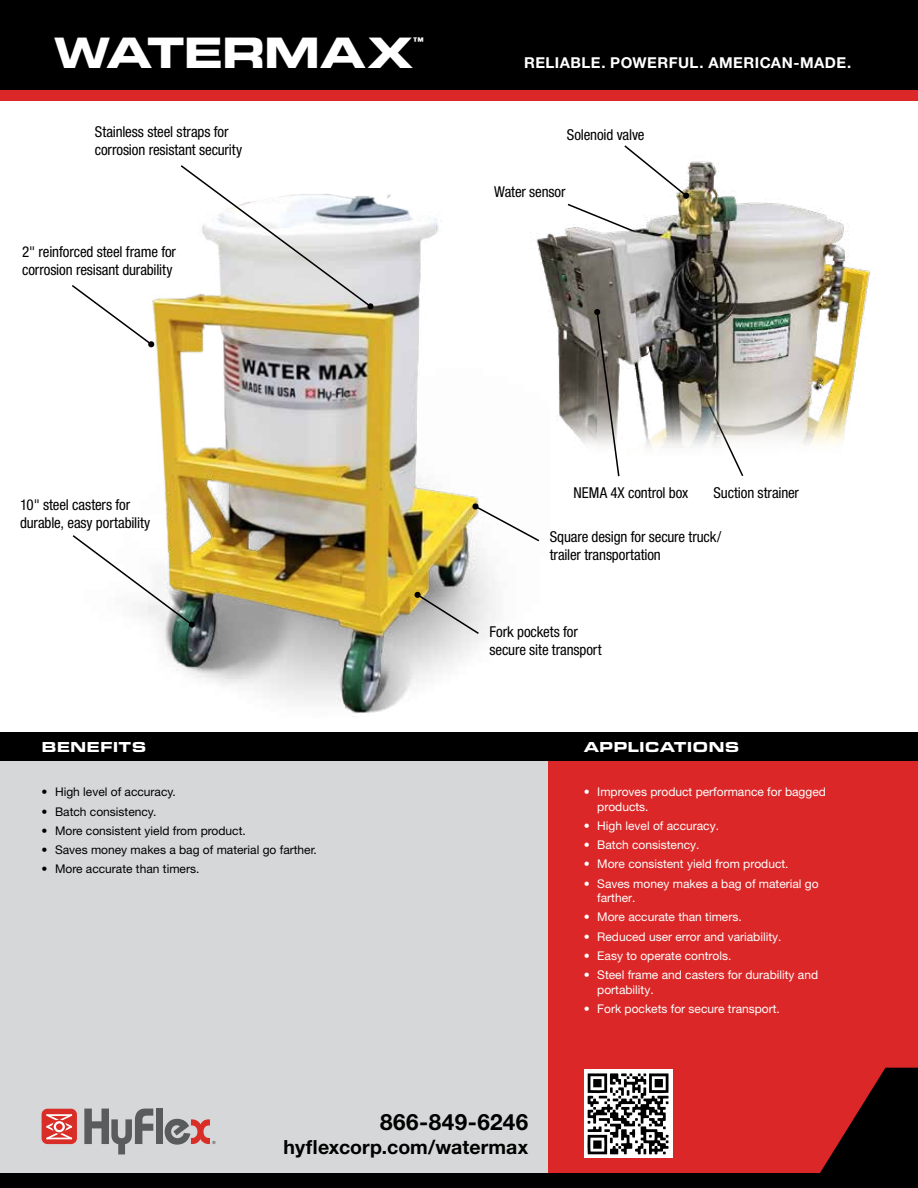
<style>
.page{position:relative;width:918px;height:1188px;background:#fff}
.page>*{position:absolute;margin:0;border:0;box-sizing:border-box;transform-origin:0 0}
.t1{font:42px "Eurostile Bold Extended Two";letter-spacing:-.03em;color:#fff}
.t2{font:700 22.5px "Helvetica Neue LT Std";letter-spacing:.015em;color:#000}
.t3{font:700 19.5px "Helvetica Neue LT Std";letter-spacing:.005em;color:#000}
.t4{font:condensed 15px/18px "Helvetica Neue LT Std";letter-spacing:-.01em;color:#000}
.t5{font:700 15px "Helvetica Neue LT Std";letter-spacing:.03em;color:#fff}
.t6{font:900 15px "Eurostile Ext";color:#fff}
.t7{font:12px/14.4px "Helvetica Neue LT Std";color:#fff}
.t8{font:12px "Helvetica Neue LT Std";color:#000}
.t9{font:10.5px "Eurostile Bold Extended Two";color:#fff}
</style>
<div class="page">
<img style="left:155px;top:194px;width:376px;height:520px">
<div style="left:0;top:90px;width:918px;height:10px;background:#db2727"></div>
<div style="left:0;top:0;width:918px;height:90px;background:#000"></div>
<img style="left:536px;top:161px;width:335px;height:287px">
<svg style="left:472px;top:503px;width:68px;height:40px"></svg>
<svg style="left:414px;top:591px;width:67px;height:44px;background:#c5c4c0"></svg>
<svg style="left:692px;top:372px;width:53px;height:104px"></svg>
<svg style="left:596px;top:310px;width:24px;height:167px"></svg>
<div style="left:594px;top:309px;width:7px;height:6px;background:#000;border-radius:3px"></div>
<svg style="left:566px;top:145px;width:136px;height:115px"></svg>
<svg style="left:697px;top:255px;width:7px;height:7px"></svg>
<svg style="left:72px;top:534px;width:122px;height:93px"></svg>
<div style="left:189px;top:621px;width:6px;height:7px;background:#000;border-radius:3px"></div>
<svg style="left:72px;top:285px;width:83px;height:63px"></svg>
<svg style="left:179px;top:165px;width:194px;height:144px"></svg>
<div style="left:367px;top:303px;width:7px;height:7px;background:#000;border-radius:50%"></div>
<div style="left:547px;top:761px;width:371px;height:427px;background:#db2727"></div>
<div style="left:0;top:761px;width:547px;height:427px;background:#d6d7d8"></div>
<div style="left:0;top:733px;width:918px;height:28px;background:#000"></div>
<div style="left:584px;top:1070px;width:88px;height:88px;background:#fff"></div>
<svg style="left:84px;top:1109px;width:69px;height:45px"></svg>
<div style="left:156px;top:1109px;width:6px;height:35px;background:#595b5d"></div>
<svg style="left:165px;top:1119px;width:50px;height:26px"></svg>
<div style="left:42px;top:1109px;width:35px;height:35px;background:#d92e27;border-radius:6px"></div>
<svg style="left:46px;top:1114px;width:26px;height:25px"></svg>
<div style="left:0;top:1173px;width:918px;height:15px;background:#000"></div>
<svg style="left:820px;top:1068px;width:98px;height:105px"></svg>
<svg style="left:588px;top:1073px;width:81px;height:81px"></svg>
<h1 class="t1" style="left:54px;top:23px;width:361px">WATERMAX</h1>
<p class="t9" style="left:413px;top:34px;width:12px">™</p>
<p class="t4" style="left:95px;top:123px;width:149px">Stainless steel straps for corrosion resistant security</p>
<p class="t4" style="left:22px;top:243px;width:155px">2" reinforced steel frame for corrosion resisant durability</p>
<p class="t5" style="left:524px;top:53px;width:329px">RELIABLE. POWERFUL. AMERICAN-MADE.</p>
<p class="t4" style="left:567px;top:126px;width:79px">Solenoid valve</p>
<p class="t4" style="left:494px;top:182px;width:73px">Water sensor</p>
<p class="t4" style="left:20px;top:496px;width:132px">10" steel casters for durable, easy portability</p>
<p class="t4" style="left:573px;top:483px;width:116px">NEMA 4X control box</p>
<p class="t4" style="left:714px;top:483px;width:87px">Suction strainer</p>
<p class="t4" style="left:550px;top:527px;width:173px">Square design for secure truck/ trailer transportation</p>
<p class="t4" style="left:490px;top:623px;width:114px">Fork pockets for secure site transport</p>
<p class="t6" style="left:42px;top:736px;width:106px">BENEFITS</p>
<p class="t6" style="left:584px;top:736px;width:157px">APPLICATIONS</p>
<p class="t8" style="left:42px;top:785px;width:136px">• High level of accuracy.</p>
<p class="t8" style="left:42px;top:804px;width:116px">• Batch consistency.</p>
<p class="t8" style="left:42px;top:823px;width:206px">• More consistent yield from product.</p>
<p class="t8" style="left:42px;top:843px;width:277px">• Saves money makes a bag of material go farther.</p>
<p class="t8" style="left:42px;top:862px;width:159px">• More accurate than timers.</p>
<p class="t7" style="left:597px;top:785px;width:230px;text-indent:-14px">• Improves product performance for bagged products.</p>
<p class="t7" style="left:584px;top:818px;width:137px">• High level of accuracy.</p>
<p class="t7" style="left:584px;top:838px;width:117px">• Batch consistency.</p>
<p class="t7" style="left:584px;top:857px;width:206px">• More consistent yield from product.</p>
<p class="t7" style="left:597px;top:876px;width:223px;text-indent:-14px">• Saves money makes a bag of material go farther.</p>
<p class="t7" style="left:584px;top:910px;width:159px">• More accurate than timers.</p>
<p class="t7" style="left:584px;top:929px;width:199px">• Reduced user error and variability.</p>
<p class="t7" style="left:584px;top:948px;width:149px">• Easy to operate controls.</p>
<p class="t7" style="left:597px;top:968px;width:222px;text-indent:-14px">• Steel frame and casters for durability and portability.</p>
<p class="t7" style="left:584px;top:1001px;width:198px">• Fork pockets for secure transport.</p>
<h2 class="t2" style="left:380px;top:1108px;width:150px">866-849-6246</h2>
<h3 class="t3" style="left:284px;top:1135px;width:246px">hyflexcorp.com/watermax</h3>
</div>
